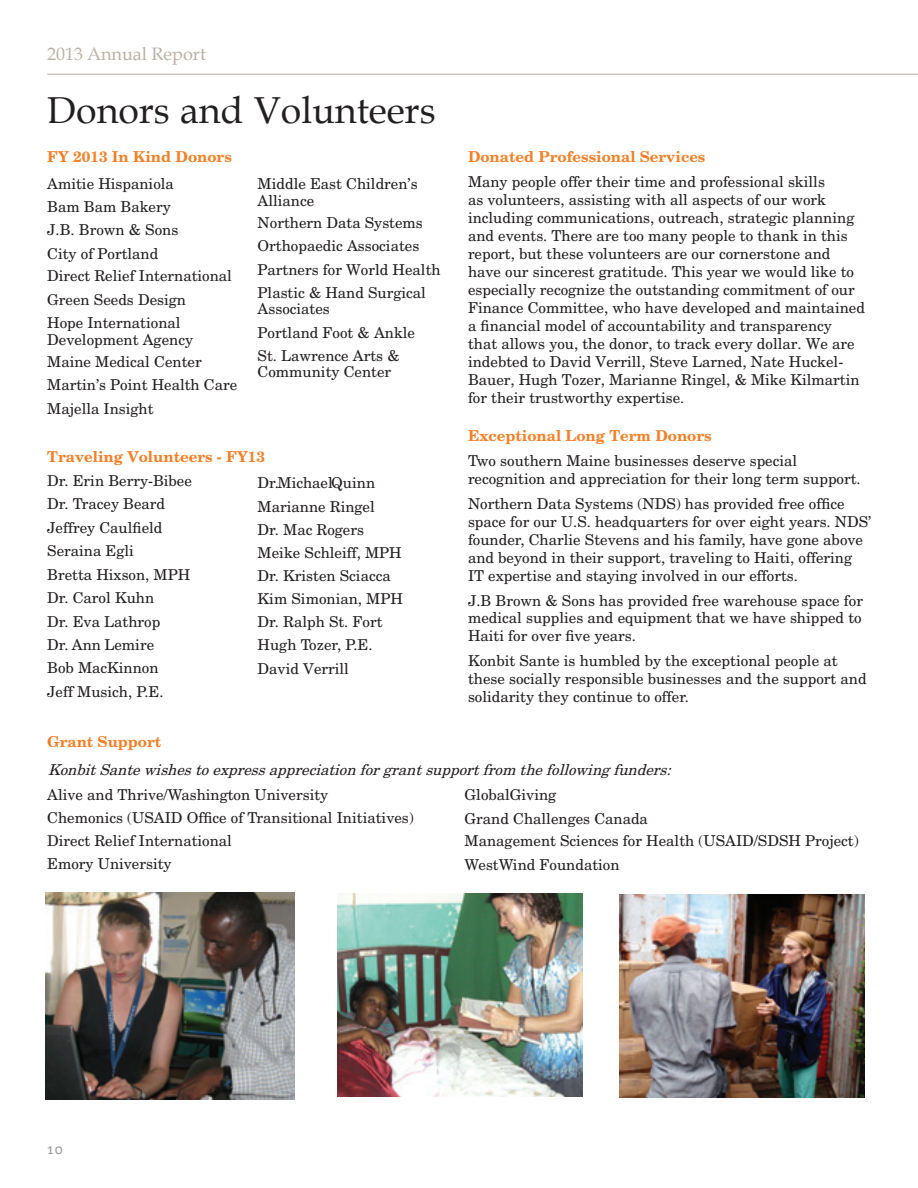
<style>
.page{position:relative;width:918px;height:1188px;background:#fff}
.page>*{position:absolute;margin:0;border:0;box-sizing:border-box;transform-origin:0 0}
.t1{font:37.5px "Book Antiqua";color:#231f20}
.t2{font:18px "Book Antiqua";color:#bab1a6}
.t3{font:15px/18px "New Century Schlbk";color:#231f20}
.t4{font:700 15px "New Century Schlbk";color:#f48026}
.t5{font:italic 15px "New Century Schlbk";color:#231f20}
.t6{font:15px "Meta Plus Normal";color:#939598}
</style>
<div class="page">
<hr style="left:47px;top:74px;width:871px;height:1px;background:#bab1a6">
<img style="left:619px;top:894px;width:246px;height:204px">
<img style="left:338px;top:894px;width:244px;height:203px">
<img style="left:46px;top:893px;width:248px;height:206px">
<p class="t2" style="left:47px;top:43px;width:160px">2013 Annual Report</p>
<h1 class="t1" style="left:47px;top:87px;width:390px">Donors and Volunteers</h1>
<p class="t4" style="left:468px;top:147px;width:239px">Donated Professional Services</p>
<p class="t3" style="left:468px;top:172px;width:399px">Many people offer their time and professional skills<br>as volunteers, assisting with all aspects of our work including communications, outreach, strategic planning and events. There are too many people to thank in this report, but these volunteers are our cornerstone and have our sincerest gratitude. This year we would like to especially recognize the outstanding commitment of our Finance Committee, who have developed and maintained a financial model of accountability and transparency<br>that allows you, the donor, to track every dollar. We are indebted to David Verrill, Steve Larned, Nate Huckel-Bauer, Hugh Tozer, Marianne Ringel, &amp; Mike Kilmartin for their trustworthy expertise.</p>
<p class="t4" style="left:468px;top:426px;width:245px">Exceptional Long Term Donors</p>
<p class="t3" style="left:468px;top:451px;width:394px">Two southern Maine businesses deserve special recognition and appreciation for their long term support.</p>
<p class="t3" style="left:468px;top:494px;width:405px">Northern Data Systems (NDS) has provided free office space for our U.S. headquarters for over eight years. NDS’ founder, Charlie Stevens and his family, have gone above and beyond in their support, traveling to Haiti, offering IT expertise and staying involved in our efforts.</p>
<p class="t3" style="left:468px;top:591px;width:397px;line-height:17.5px;text-align:justify">J.B Brown &amp; Sons has provided free warehouse space for medical supplies and equipment that we have shipped to Haiti for over five years.</p>
<p class="t3" style="left:468px;top:651px;width:400px">Konbit Sante is humbled by the exceptional people at these socially responsible businesses and the support and solidarity they continue to offer.</p>
<p class="t4" style="left:47px;top:147px;width:186px">FY 2013 In Kind Donors</p>
<p class="t3" style="left:47px;top:172px;width:186px;line-height:23.1px">Amitie Hispaniola<br>Bam Bam Bakery<br>J.B. Brown &amp; Sons<br>City of Portland<br>Direct Relief International</p>
<p class="t3" style="left:47px;top:288px;width:140px;line-height:23.2px">Green Seeds Design<br>Hope International</p>
<p class="t3" style="left:47px;top:328px;width:192px;line-height:23px">Development Agency<br>Maine Medical Center<br>Martin’s Point Health Care<br>Majella Insight</p>
<p class="t4" style="left:47px;top:446px;width:219px">Traveling Volunteers - FY13</p>
<p class="t3" style="left:47px;top:468px;width:146px;line-height:23.4px">Dr. Erin Berry-Bibee<br>Dr. Tracey Beard<br>Jeffrey Caulfield<br>Seraina Egli<br>Bretta Hixson, MPH<br>Dr. Carol Kuhn<br>Dr. Eva Lathrop<br>Dr. Ann Lemire<br>Bob MacKinnon<br>Jeff Musich, P.E.</p>
<p class="t4" style="left:47px;top:732px;width:116px">Grant Support</p>
<p class="t5" style="left:48px;top:760px;width:629px">KonbitSantewishestoexpressappreciation forgrantsupportfrom thefollowingfunders:</p>
<p class="t3" style="left:258px;top:175px;width:162px;line-height:16.5px">Middle East Children’s<br>Alliance</p>
<p class="t3" style="left:258px;top:211px;width:185px;line-height:23.2px">Northern Data Systems<br>Orthopaedic Associates<br>Partners for World Health<br>Plastic &amp; Hand Surgical</p>
<p class="t3" style="left:258px;top:297px;width:159px;line-height:23.2px">Associates<br>Portland Foot &amp; Ankle<br>St. Lawrence Arts &amp;</p>
<p class="t3" style="left:258px;top:363px;width:135px">Community Center</p>
<p class="t3" style="left:258px;top:471px;width:147px;line-height:23.2px">Dr.MichaelQuinn<br>Marianne Ringel<br>Dr. Mac Rogers<br>Meike Schleiff, MPH<br>Dr. Kristen Sciacca<br>Kim Simonian, MPH<br>Dr. Ralph St. Fort<br>Hugh Tozer, P.E.<br>David Verrill</p>
<p class="t3" style="left:47px;top:782px;width:368px;line-height:23.2px">Alive and Thrive/Washington University<br>Chemonics (USAID Office of Transitional Initiatives)<br>Direct Relief International<br>Emory University</p>
<p class="t3" style="left:465px;top:783px;width:396px;line-height:22.8px">GlobalGiving<br>Grand Challenges Canada<br>Management Sciences for Health (USAID/SDSH Project)</p>
<p class="t3" style="left:465px;top:855px;width:157px">WestWind Foundation</p>
<p class="t6" style="left:47px;top:1140px;width:17px">10</p>
</div>
